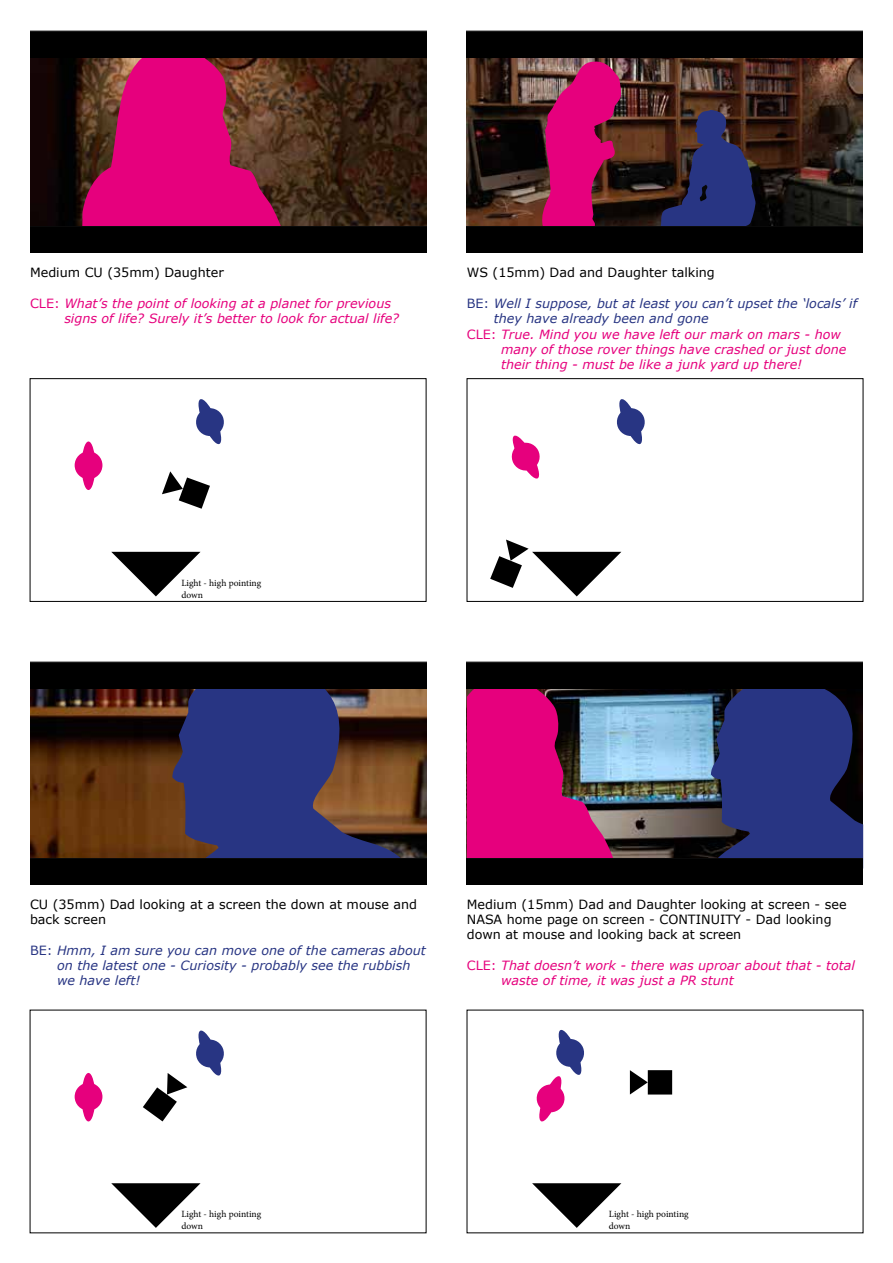
<style>
.page{position:relative;width:893px;height:1263px;background:#fff}
.page>*{position:absolute;margin:0;border:0;box-sizing:border-box;transform-origin:0 0}
.t1{font:italic 12.75px/15.3px "Verdana";color:#e6007d}
.t2{font:12.75px/15.3px "Verdana";color:#000}
.t3{font:italic 12.75px/15.3px "Verdana";color:#283583}
.t4{font:9.6px/11.4px "Minion Pro";color:#000}
.s1{font-style:normal}
</style>
<div class="page">
<img style="left:30px;top:57px;width:396px;height:170px">
<img style="left:467px;top:57px;width:396px;height:170px">
<div style="left:30px;top:378px;width:396px;height:223px;border:1px solid #000"></div>
<div style="left:467px;top:378px;width:396px;height:223px;border:1px solid #000"></div>
<svg style="left:162px;top:471px;width:48px;height:38px"></svg>
<svg style="left:196px;top:399px;width:28px;height:46px"></svg>
<div style="left:82px;top:441px;width:13px;height:49px;background:#e6007d;border-radius:50%"></div>
<div style="left:75px;top:451px;width:27px;height:28px;background:#e6007d;border-radius:50%"></div>
<svg style="left:111px;top:552px;width:90px;height:44px"></svg>
<svg style="left:617px;top:399px;width:28px;height:46px"></svg>
<svg style="left:511px;top:435px;width:29px;height:44px"></svg>
<svg style="left:490px;top:540px;width:131px;height:56px"></svg>
<svg style="left:82px;top:57px;width:203px;height:170px;background:#b3175d"></svg>
<svg style="left:660px;top:110px;width:96px;height:117px;background:#302c52"></svg>
<svg style="left:541px;top:60px;width:81px;height:167px;background:#ad165f"></svg>
<img style="left:30px;top:30px;width:396px;height:27px">
<div style="left:30px;top:227px;width:396px;height:26px;background:#000"></div>
<img style="left:467px;top:30px;width:396px;height:27px">
<div style="left:467px;top:227px;width:396px;height:26px;background:#000"></div>
<img style="left:30px;top:689px;width:396px;height:169px">
<img style="left:617px;top:689px;width:93px;height:169px">
<svg style="left:710px;top:689px;width:154px;height:179px;background:#25306f"></svg>
<svg style="left:467px;top:689px;width:150px;height:169px;background:#bd207b"></svg>
<svg style="left:143px;top:1073px;width:44px;height:48px"></svg>
<svg style="left:196px;top:1030px;width:28px;height:46px"></svg>
<div style="left:82px;top:1073px;width:13px;height:48px;background:#e6007d;border-radius:50%"></div>
<div style="left:75px;top:1083px;width:27px;height:27px;background:#e6007d;border-radius:50%"></div>
<svg style="left:111px;top:1183px;width:90px;height:45px"></svg>
<svg style="left:532px;top:1183px;width:89px;height:45px"></svg>
<svg style="left:630px;top:1070px;width:42px;height:24px"></svg>
<svg style="left:536px;top:1029px;width:48px;height:93px"></svg>
<svg style="left:172px;top:689px;width:245px;height:169px;background:#413a5f"></svg>
<img style="left:30px;top:661px;width:396px;height:28px">
<div style="left:30px;top:858px;width:396px;height:26px;background:#000"></div>
<img style="left:467px;top:661px;width:396px;height:28px">
<div style="left:467px;top:858px;width:396px;height:26px;background:#000"></div>
<p class="t2" style="left:30px;top:265px;width:195px">Medium CU (35mm) Daughter</p>
<p class="t1" style="left:64px;top:295px;width:336px;text-indent:-34px"><span class="s1">CLE:</span> What’s the point of looking at a planet for previous signs of life? Surely it’s better to look for actual life?</p>
<p class="t2" style="left:467px;top:265px;width:249px">WS (15mm) Dad and Daughter talking</p>
<p class="t3" style="left:467px;top:295px;width:392px"><span class="s1">BE:</span> Well I suppose, but at least you can’t upset the ‘locals’ if</p>
<p class="t3" style="left:494px;top:311px;width:216px">they have already been and gone</p>
<p class="t1" style="left:467px;top:326px;width:375px"><span class="s1">CLE:</span> True. Mind you we have left our mark on mars - how</p>
<p class="t1" style="left:501px;top:341px;width:347px">many of those rover things have crashed or just done</p>
<p class="t1" style="left:501px;top:357px;width:303px">their thing - must be like a junk yard up there!</p>
<p class="t4" style="left:181px;top:577px;width:81px">Light - high pointing down</p>
<p class="t2" style="left:30px;top:896px;width:389px">CU (35mm) Dad looking at a screen the down at mouse and back screen</p>
<p class="t3" style="left:57px;top:942px;width:370px;text-indent:-27px"><span class="s1">BE:</span> Hmm, I am sure you can move one of the cameras about on the latest one - Curiosity - probably see the rubbish we have left!</p>
<p class="t2" style="left:467px;top:896px;width:381px">Medium (15mm) Dad and Daughter looking at screen - see<br>NASA home page on screen - CONTINUITY - Dad looking down at mouse and looking back at screen</p>
<p class="t1" style="left:501px;top:957px;width:355px;text-indent:-34px"><span class="s1">CLE:</span> That doesn’t work - there was uproar about that - total waste of time, it was just a PR stunt</p>
<p class="t4" style="left:181px;top:1209px;width:81px">Light - high pointing down</p>
<p class="t4" style="left:609px;top:1209px;width:81px">Light - high pointing down</p>
</div>
